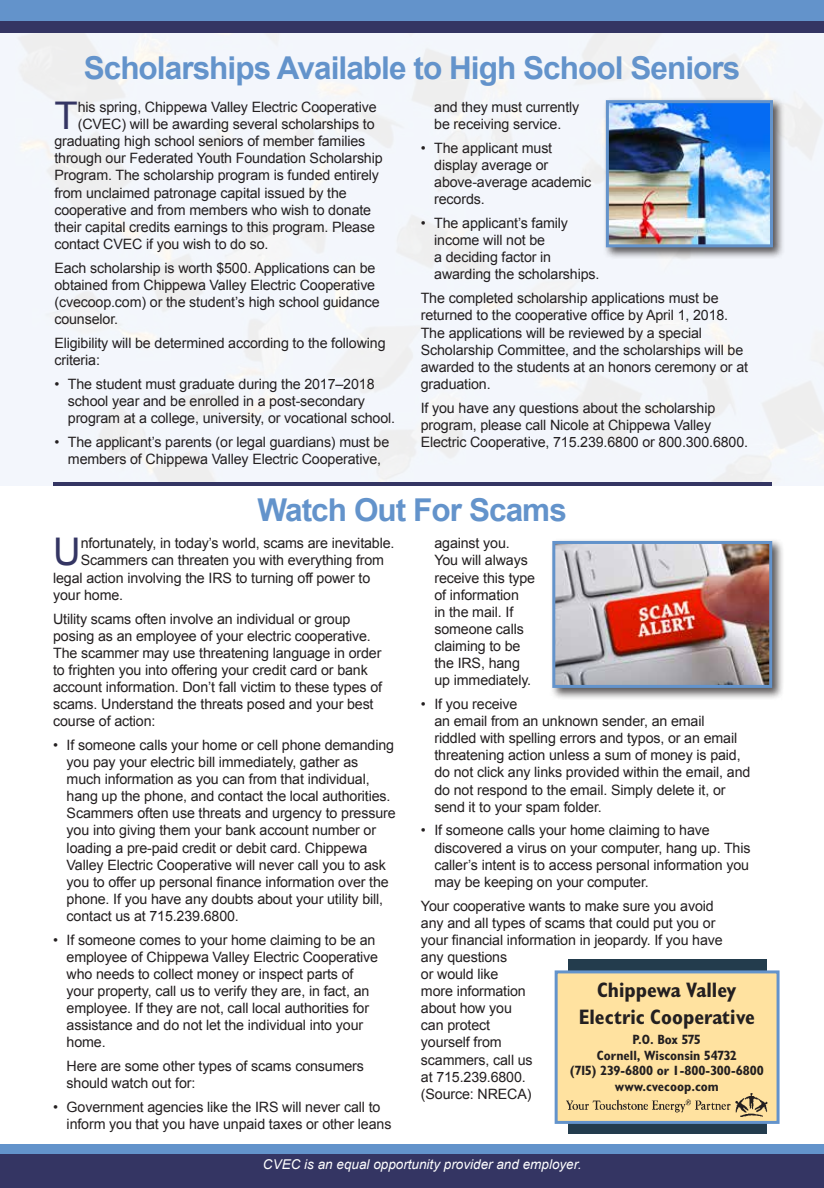
<style>
.page{position:relative;width:824px;height:1188px;background:#fff}
.page>*{position:absolute;margin:0;border:0;box-sizing:border-box;transform-origin:0 0}
.t1{font:38.1px "Arial";color:#343563}
.t2{font:700 31.5px "Arial";letter-spacing:-.03em;color:#6393cb}
.t3{font:21px/26.8px "Classical Sans Bold Cond DTC";color:#231f20;text-align:center}
.t4{font:14.25px/17.1px "Arial";letter-spacing:-.01em;color:#231f20}
.t5{font:13.5px/15.6px "Classical Sans Bold Cond DTC";color:#231f20;text-align:center}
.t6{font:italic 13.5px "Arial";color:#fff}
</style>
<div class="page">
<img style="left:0;top:32px;width:824px;height:454px">
<div style="left:568px;top:960px;width:198px;height:174px;background:#233c4d"></div>
<div style="left:554px;top:970px;width:225px;height:154px;background:#ffe2a0;border:3px solid #6393cb"></div>
<img style="left:566px;top:1094px;width:201px;height:23px">
<div style="left:0;top:1144px;width:824px;height:44px;background:#6393cb"></div>
<div style="left:0;top:1154px;width:824px;height:34px;background:#343563"></div>
<div style="left:0;top:0;width:824px;height:32px;background:#343563"></div>
<div style="left:0;top:0;width:824px;height:21px;background:#6393cb"></div>
<hr style="left:53px;top:482px;width:718px;height:4px;background:#343563">
<div style="left:549px;top:538px;width:235px;height:162px;background:#231f20;opacity:.75"></div>
<img style="left:556px;top:545px;width:212px;height:139px">
<div style="left:552px;top:541px;width:220px;height:147px;border:3px solid #6393cb"></div>
<div style="left:602px;top:97px;width:183px;height:163px;background:#231f20;opacity:.75"></div>
<img style="left:610px;top:104px;width:159px;height:139px">
<div style="left:606px;top:100px;width:167px;height:147px;border:3px solid #6393cb"></div>
<h2 class="t2" style="left:84px;top:47px;width:658px">Scholarships Available to High School Seniors</h2>
<p class="t4" style="left:434px;top:99px;width:146px">and they must currently be receiving service.</p>
<p class="t4" style="left:434px;top:140px;width:158px;text-indent:-13px">• The applicant must display average or above-average academic records.</p>
<p class="t4" style="left:434px;top:215px;width:167px;text-indent:-13px">• The applicant’s family income will not be<br>a deciding factor in awarding the scholarships.</p>
<p class="t4" style="left:421px;top:290px;width:329px">The completed scholarship applications must be returned to the cooperative office by April 1, 2018.<br>The applications will be reviewed by a special Scholarship Committee, and the scholarships will be awarded to the students at an honors ceremony or at graduation.</p>
<p class="t4" style="left:421px;top:399px;width:329px">If you have any questions about the scholarship program, please call Nicole at Chippewa Valley<br>Electric Cooperative, 715.239.6800 or 800.300.6800.</p>
<h1 class="t1" style="left:54px;top:91px;width:25px">T</h1>
<p class="t4" style="left:78px;top:99px;width:300px">his spring, Chippewa Valley Electric Cooperative</p>
<p class="t4" style="left:78px;top:116px;width:298px">(CVEC) will be awarding several scholarships to</p>
<p class="t4" style="left:54px;top:133px;width:312px">graduating high school seniors of member families</p>
<p class="t4" style="left:54px;top:150px;width:330px">through our Federated Youth Foundation Scholarship</p>
<p class="t4" style="left:54px;top:167px;width:326px">Program. The scholarship program is funded entirely</p>
<p class="t4" style="left:54px;top:184px;width:294px">from unclaimed patronage capital issued by the</p>
<p class="t4" style="left:54px;top:201px;width:318px">cooperative and from members who wish to donate</p>
<p class="t4" style="left:54px;top:218px;width:322px">their capital credits earnings to this program. Please</p>
<p class="t4" style="left:54px;top:235px;width:215px">contact CVEC if you wish to do so.</p>
<p class="t4" style="left:54px;top:259px;width:327px">Each scholarship is worth $500. Applications can be obtained from Chippewa Valley Electric Cooperative (cvecoop.com) or the student’s high school guidance counselor.</p>
<p class="t4" style="left:54px;top:334px;width:332px">Eligibility will be determined according to the following criteria:</p>
<p class="t4" style="left:68px;top:375px;width:329px;text-indent:-13px">• The student must graduate during the 2017–2018 school year and be enrolled in a post-secondary program at a college, university, or vocational school.</p>
<p class="t4" style="left:54px;top:433px;width:336px;text-align:center">• The applicant’s parents (or legal guardians) must be members of Chippewa Valley Electric Cooperative,</p>
<h2 class="t2" style="left:257px;top:489px;width:311px">Watch Out For Scams</h2>
<p class="t4" style="left:434px;top:535px;width:102px">against you.<br>You will always receive this type of information<br>in the mail. If someone calls claiming to be the IRS, hang up immediately.</p>
<p class="t4" style="left:434px;top:696px;width:317px;text-indent:-13px">• If you receive<br>an email from an unknown sender, an email<br>riddled with spelling errors and typos, or an email threatening action unless a sum of money is paid, do not click any links provided within the email, and do not respond to the email. Simply delete it, or send it to your spam folder.</p>
<p class="t4" style="left:434px;top:822px;width:317px;text-indent:-13px">• If someone calls your home claiming to have discovered a virus on your computer, hang up. This caller’s intent is to access personal information you may be keeping on your computer.</p>
<p class="t4" style="left:421px;top:897px;width:303px">Your cooperative wants to make sure you avoid any and all types of scams that could put you or your financial information in jeopardy. If you have any questions<br>or would like<br>more information<br>about how you<br>can protect<br>yourself from<br>scammers, call us<br>at 715.239.6800.<br>(Source: NRECA)</p>
<h1 class="t1" style="left:53px;top:527px;width:29px">U</h1>
<p class="t4" style="left:81px;top:535px;width:315px">nfortunately, in today’s world, scams are inevitable.</p>
<p class="t4" style="left:81px;top:552px;width:305px">Scammers can threaten you with everything from</p>
<p class="t4" style="left:53px;top:569px;width:318px">legal action involving the IRS to turning off power to</p>
<p class="t4" style="left:53px;top:586px;width:71px">your home.</p>
<p class="t4" style="left:53px;top:610px;width:330px">Utility scams often involve an individual or group posing as an employee of your electric cooperative.<br>The scammer may use threatening language in order to frighten you into offering your credit card or bank account information. Don’t fall victim to these types of scams. Understand the threats posed and your best course of action:</p>
<p class="t4" style="left:67px;top:737px;width:330px;text-indent:-13px">• If someone calls your home or cell phone demanding you pay your electric bill immediately, gather as much information as you can from that individual, hang up the phone, and contact the local authorities.<br>Scammers often use threats and urgency to pressure you into giving them your bank account number or loading a pre-paid credit or debit card. Chippewa Valley Electric Cooperative will never call you to ask you to offer up personal finance information over the phone. If you have any doubts about your utility bill, contact us at 715.239.6800.</p>
<p class="t4" style="left:67px;top:931px;width:313px;text-indent:-13px">• If someone comes to your home claiming to be an employee of Chippewa Valley Electric Cooperative who needs to collect money or inspect parts of your property, call us to verify they are, in fact, an employee. If they are not, call local authorities for assistance and do not let the individual into your home.</p>
<p class="t4" style="left:67px;top:1058px;width:299px">Here are some other types of scams consumers should watch out for:</p>
<p class="t4" style="left:67px;top:1099px;width:326px;text-indent:-13px">• Government agencies like the IRS will never call to inform you that you have unpaid taxes or other leans</p>
<h3 class="t3" style="left:578px;top:977px;width:178px">Chippewa Valley<br>Electric Cooperative</h3>
<p class="t5" style="left:570px;top:1032px;width:195px">P.O. Box 575<br>Cornell, Wisconsin 54732<br>(715) 239-6800 or 1-800-300-6800 www.cvecoop.com</p>
<p class="t6" style="left:263px;top:1156px;width:320px">CVEC is an equal opportunity provider and employer.</p>
</div>
